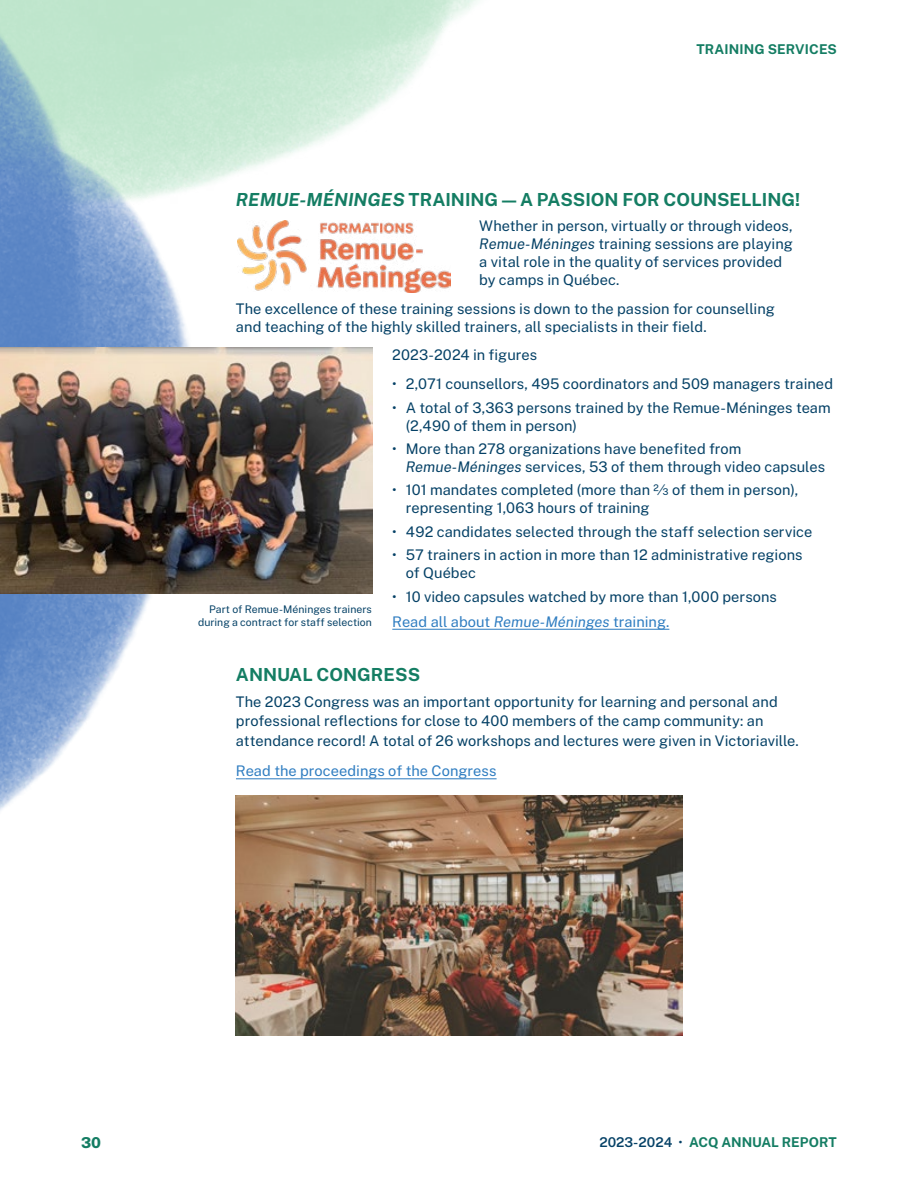
<style>
.page{position:relative;width:918px;height:1188px;background:#fff}
.page>*{position:absolute;margin:0;border:0;box-sizing:border-box;transform-origin:0 0}
.t1{font:700 18px "Public Sans";color:#147d63}
.t2{font:800 15px "Public Sans";color:#147d63}
.TXT___courant{font:14.7px/18px "Public Sans";color:#054166}
.TXT___courant-2{font:14.7px "Public Sans";color:#2f7dc1}
.TXT___courant-3{font:700 13.5px "Public Sans";letter-spacing:.005em;color:#147d63}
.TXT___Note_et_bas_de_page{font:10.5px/12.6px "Public Sans";letter-spacing:.005em;color:#054166;text-align:right}
.s1{font-style:italic}
.s2{font-weight:600;color:#054166}
.s3{font-weight:400;color:#054166}
</style>
<div class="page">
<img style="left:217px;top:0;width:262px;height:221px">
<img style="left:0;top:0;width:217px;height:811px">
<hr style="left:392px;top:629px;width:277px;height:1px;background:#2f7dc1">
<hr style="left:236px;top:778px;width:261px;height:1px;background:#2f7dc1">
<img style="left:237px;top:221px;width:214px;height:72px">
<img style="left:236px;top:795px;width:446px;height:240px">
<img style="left:0;top:348px;width:372px;height:246px">
<p class="TXT___courant-3" style="left:696px;top:39px;width:142px">TRAINING SERVICES</p>
<h2 class="t1" style="left:236px;top:187px;width:566px"><span class="s1">REMUE-MÉNINGES</span> TRAINING — A PASSION FOR COUNSELLING!</h2>
<p class="TXT___courant" style="left:479px;top:216px;width:315px">Whether in person, virtually or through videos, <span class="s1">Remue-Méninges</span> training sessions are playing a vital role in the quality of services provided by camps in Québec.</p>
<p class="TXT___courant" style="left:236px;top:298px;width:540px">The excellence of these training sessions is down to the passion for counselling and teaching of the highly skilled trainers, all specialists in their field.</p>
<p class="TXT___courant" style="left:392px;top:345px;width:146px">2023-2024 in figures</p>
<p class="TXT___courant" style="left:392px;top:374px;width:442px">• 2,071 counsellors, 495 coordinators and 509 managers trained</p>
<p class="TXT___courant" style="left:406px;top:397px;width:427px;text-indent:-14px">• A total of 3,363 persons trained by the Remue-Méninges team (2,490 of them in person)</p>
<p class="TXT___courant" style="left:406px;top:439px;width:421px;text-indent:-14px">• More than 278 organizations have benefited from<br><span class="s1">Remue-Méninges</span> services, 53 of them through video capsules</p>
<p class="TXT___courant" style="left:406px;top:480px;width:394px;text-indent:-14px">• 101 mandates completed (more than ⅔ of them in person), representing 1,063 hours of training</p>
<p class="TXT___courant" style="left:392px;top:522px;width:422px">• 492 candidates selected through the staff selection service</p>
<p class="TXT___courant" style="left:406px;top:545px;width:398px;text-indent:-14px">• 57 trainers in action in more than 12 administrative regions of Québec</p>
<p class="TXT___courant" style="left:392px;top:586px;width:386px">• 10 video capsules watched by more than 1,000 persons</p>
<p class="TXT___courant-2" style="left:392px;top:611px;width:279px">Read all about <span class="s1">Remue-Méninges</span> training.</p>
<h2 class="t1" style="left:236px;top:661px;width:186px">ANNUAL CONGRESS</h2>
<p class="TXT___courant" style="left:236px;top:691px;width:564px;line-height:19.5px">The 2023 Congress was an important opportunity for learning and personal and professional reflections for close to 400 members of the camp community: an attendance record! A total of 26 workshops and lectures were given in Victoriaville.</p>
<p class="TXT___courant-2" style="left:236px;top:760px;width:262px">Read the proceedings of the Congress</p>
<p class="TXT___Note_et_bas_de_page" style="left:198px;top:603px;width:175px">Part of Remue-Méninges trainers during a contract for staff selection</p>
<p class="t2" style="left:81px;top:1132px;width:22px">30</p>
<p class="TXT___courant-3" style="left:599px;top:1132px;width:239px"><span class="s2">2023-2024</span> <span class="s3">•</span> ACQ ANNUAL REPORT</p>
</div>
